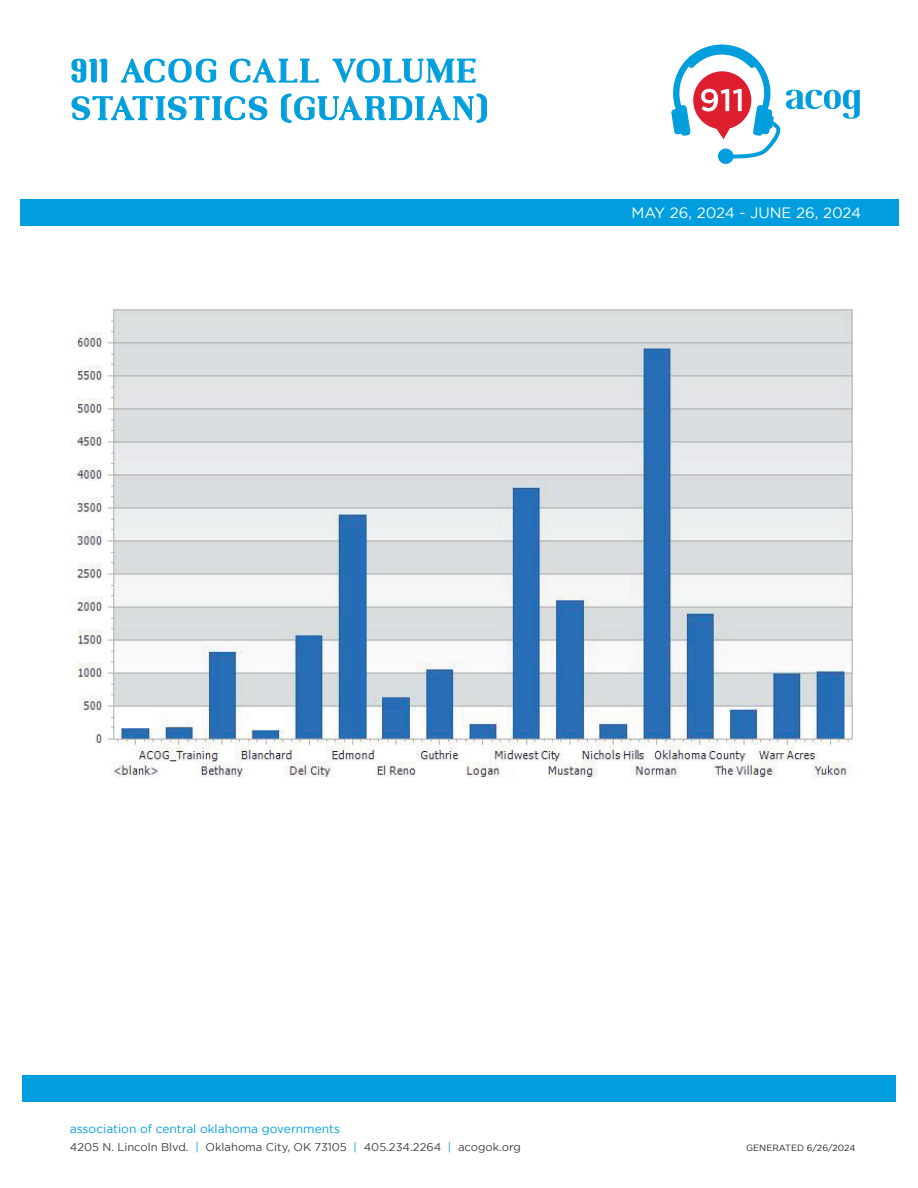
<style>
.page{position:relative;width:918px;height:1188px;background:#fff}
.page>*{position:absolute;margin:0;border:0;box-sizing:border-box;transform-origin:0 0}
.t1{font:31.35px/37.5px "MOODERN";letter-spacing:.1em;color:#009edc}
.t2{font:15px "Gotham";color:#fff}
.t3{font:12px "Gotham";color:#009edc}
.t4{font:11.25px "Gotham";color:#3e3e3f}
.t5{font:9px "Gotham";color:#231f20}
.s1{color:#009edc}
</style>
<div class="page">
<div style="left:20px;top:199px;width:879px;height:27px;background:#009ede"></div>
<div style="left:22px;top:1075px;width:874px;height:27px;background:#009ede"></div>
<svg style="left:71px;top:58px;width:37px;height:25px"></svg>
<svg style="left:121px;top:58px;width:96px;height:25px"></svg>
<svg style="left:230px;top:58px;width:89px;height:25px"></svg>
<svg style="left:332px;top:58px;width:144px;height:25px"></svg>
<svg style="left:71px;top:96px;width:197px;height:25px"></svg>
<svg style="left:281px;top:93px;width:206px;height:30px"></svg>
<svg style="left:671px;top:45px;width:189px;height:119px"></svg>
<img style="left:76px;top:309px;width:777px;height:469px">
<h1 class="t1" style="left:72px;top:51px;width:417px">911 ACOG CALL VOLUME<br>STATISTICS (GUARDIAN)</h1>
<h2 class="t2" style="left:631px;top:204px;width:231px">MAY 26, 2024 - JUNE 26, 2024</h2>
<p class="t3" style="left:70px;top:1122px;width:272px">association of central oklahoma governments</p>
<p class="t4" style="left:70px;top:1141px;width:453px">4205 N. Lincoln Blvd. <span class="s1">|</span> Oklahoma City, OK 73105 <span class="s1">|</span> 405.234.2264 <span class="s1">|</span> acogok.org</p>
<p class="t5" style="left:746px;top:1143px;width:111px">GENERATED 6/26/2024</p>
</div>
